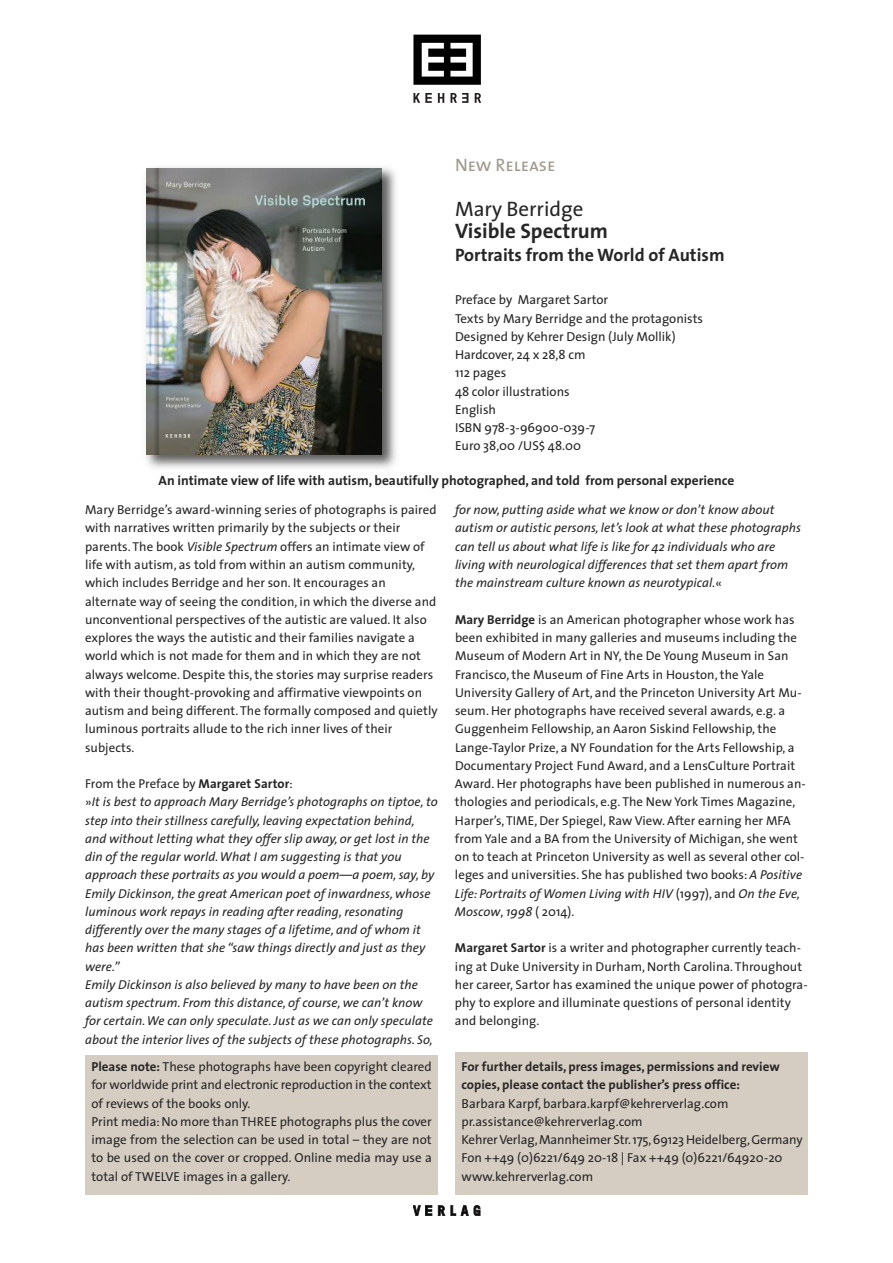
<style>
.page{position:relative;width:893px;height:1263px;background:#fff}
.page>*{position:absolute;margin:0;border:0;box-sizing:border-box;transform-origin:0 0}
.t1{font:700 21px "The Sans";color:#272627}
.t2{font:21px "The Sans";color:#272627}
.t3{font:700 18px "The Sans";color:#272627}
.t4{font:18px "The Sans Caps";color:#a0988c}
.t5{font:700 13.5px "The Sans";color:#272627}
.t6{font:13.05px/18.3px "The Sans";color:#272627}
.t7{font:700 13.05px/18.3px "The Sans";color:#272627}
.t8{font:12.9px/18.3px "The Sans";letter-spacing:.005em;color:#272627}
.t9{font:italic 12.9px/18.3px "The Sans";letter-spacing:.005em;color:#272627}
.s1{font-style:italic}
.s2{font-style:normal}
.s3{font-weight:700;font-style:normal}
.s4{font-weight:700}
</style>
<div class="page">
<svg style="left:475px;top:93px;width:6px;height:10px"></svg>
<svg style="left:413px;top:93px;width:19px;height:10px"></svg>
<svg style="left:438px;top:93px;width:6px;height:10px"></svg>
<svg style="left:450px;top:93px;width:18px;height:10px"></svg>
<svg style="left:413px;top:35px;width:68px;height:50px"></svg>
<svg style="left:438px;top:1205px;width:7px;height:11px"></svg>
<svg style="left:451px;top:1205px;width:29px;height:11px"></svg>
<svg style="left:413px;top:1205px;width:19px;height:11px"></svg>
<div style="left:85px;top:1055px;width:353px;height:140px;background:#d5cdc1"></div>
<img style="left:146px;top:167px;width:250px;height:302px">
<img style="left:146px;top:168px;width:236px;height:286px">
<div style="left:455px;top:1052px;width:353px;height:143px;background:#d5cdc1"></div>
<h2 class="t4" style="left:455px;top:159px;width:102px">New Release</h2>
<h1 class="t2" style="left:455px;top:200px;width:130px">Mary Berridge</h1>
<h1 class="t1" style="left:455px;top:223px;width:155px">Visible Spectrum</h1>
<h2 class="t3" style="left:455px;top:248px;width:271px">Portraits from the World of Autism</h2>
<p class="t6" style="left:455px;top:292px;width:250px">Preface by Margaret Sartor<br>Texts by Mary Berridge and the protagonists<br>Designed by Kehrer Design (July Mollik)<br>Hardcover, 24 x 28,8 cm<br>112 pages<br>48 color illustrations<br>English<br>ISBN 978-3-96900-039-7<br>Euro 38,00 /US$ 48.00</p>
<p class="t5" style="left:159px;top:475px;width:577px">An intimate view of life with autism, beautifully photographed, and told from personal experience</p>
<p class="t8" style="left:85px;top:502px;width:354px">Mary Berridge’s award-winning series of photographs is paired with narratives written primarily by the subjects or their parents. The book <span class="s1">Visible Spectrum</span> offers an intimate view of life with autism, as told from within an autism community, which includes Berridge and her son. It encourages an alternate way of seeing the condition, in which the diverse and unconventional perspectives of the autistic are valued. It also explores the ways the autistic and their families navigate a world which is not made for them and in which they are not always welcome. Despite this, the stories may surprise readers with their thought-provoking and affirmative viewpoints on autism and being different. The formally composed and quietly luminous portraits allude to the rich inner lives of their subjects.</p>
<p class="t9" style="left:85px;top:776px;width:354px"><span class="s2">From the Preface by</span> <span class="s3">Margaret Sartor</span><span class="s2">:<br>»</span>It is best to approach Mary Berridge’s photographs on tiptoe, to step into their stillness carefully, leaving expectation behind, and without letting what they offer slip away, or get lost in the din of the regular world.What I am suggesting is that you approach these portraits as you would a poem—a poem, say, by Emily Dickinson, the great American poet of inwardness, whose luminous work repays in reading after reading, resonating differently over the many stages of a lifetime, and of whom it has been written that she “saw things directly and just as they were.”<br>Emily Dickinson is also believed by many to have been on the autism spectrum. From this distance, of course, we can’t know for certain.We can only speculate. Just as we can only speculate about the interior lives of the subjects of these photographs. So,</p>
<p class="t9" style="left:455px;top:502px;width:348px">for now, putting aside what we know or don’t know about autism or autistic persons, let’s look at what these photographs can tell us about what life is like for 42 individuals who are living with neurological differences that set them apart from the mainstream culture known as neurotypical.<span class="s2">«</span></p>
<p class="t8" style="left:455px;top:611px;width:352px"><span class="s4">Mary Berridge</span> is an American photographer whose work has been exhibited in many galleries and museums including the Museum of Modern Art in NY, the De Young Museum in San Francisco, the Museum of Fine Arts in Houston, the Yale University Gallery of Art, and the Princeton University Art Mu&shy;seum. Her photographs have received several awards, e.g. a Guggenheim Fellowship, an Aaron Siskind Fellowship, the Lange-Taylor Prize, a NY Foundation for the Arts Fellowship, a Documentary Project Fund Award, and a LensCulture Portrait Award. Her photographs have been published in numerous an&shy;thologies and periodicals, e.g. The New York Times Magazine, Harper’s, TIME, Der Spiegel, Raw View. After earning her MFA from Yale and a BA from the University of Michigan, she went on to teach at Princeton University as well as several other col&shy;leges and universities. She has published two books: <span class="s1">A Positive Life: Portraits of Women Living with HIV</span> (1997), and <span class="s1">On the Eve, Moscow</span>, <span class="s1">1998</span> ( 2014).</p>
<p class="t8" style="left:455px;top:940px;width:354px"><span class="s4">Margaret Sartor</span> is a writer and photographer currently teach&shy;ing at Duke University in Durham, North Carolina. Throughout her career, Sartor has examined the unique power of photogra&shy;phy to explore and illuminate questions of personal identity and belonging.</p>
<p class="t6" style="left:91px;top:1059px;width:342px"><span class="s4">Please note:</span> These photographs have been copyright cleared for worldwide print and electronic reproduction in the context of reviews of the books only.<br>Print media:No more than THREE photographs plus the cover image from the selection can be used in total – they are not to be used on the cover or cropped. Online media may use a total of TWELVE images in a gallery.</p>
<p class="t7" style="left:462px;top:1059px;width:320px">For further details, press images, permissions and review copies, please contact the publisher’s press office:</p>
<p class="t6" style="left:462px;top:1095px;width:343px">Barbara Karpf, barbara.karpf@kehrerverlag.com pr.assistance@kehrerverlag.com<br>KehrerVerlag,Mannheimer Str.175,69123Heidelberg,Germany Fon ++49 (0)6221/649 20-18 | Fax ++49 (0)6221/64920-20 www.kehrerverlag.com</p>
</div>
